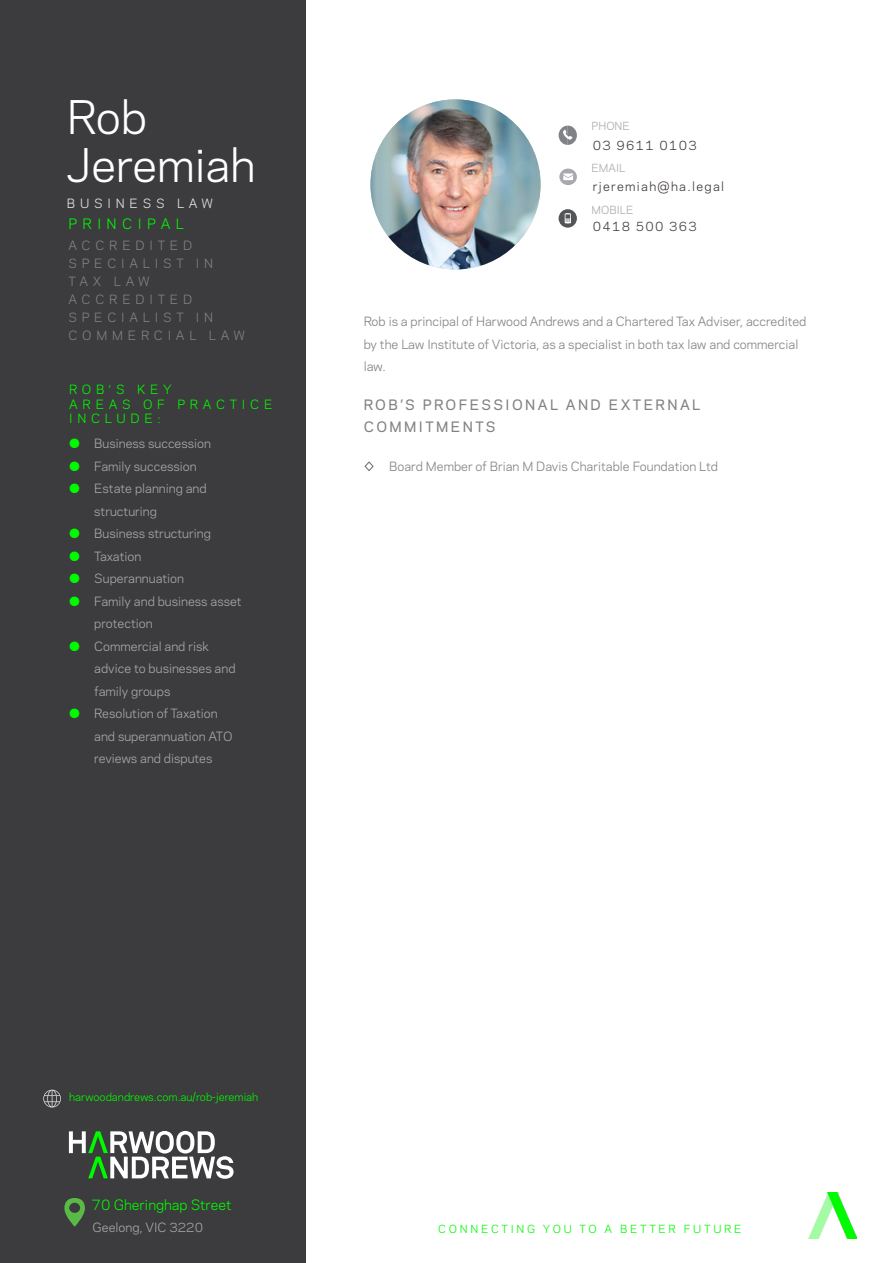
<style>
.page{position:relative;width:893px;height:1263px;background:#fff}
.page>*{position:absolute;margin:0;border:0;box-sizing:border-box;transform-origin:0 0}
.Head_02_Semi{font:43.5px "Galaxie Polaris";color:#fff}
.Reg_10pt_400t{font:500 13.5px "Galaxie Polaris";letter-spacing:.18em;color:#808285}
.Light_9pt_15sp{font:13.5px "Galaxie Polaris";color:#00fa00}
.Reg_10pt_400t-2{font:13.5px "Galaxie Polaris";letter-spacing:.4em;color:#00fa00}
.Light_8pt_13sp{font:12px/22.5px "Galaxie Polaris";color:#a8a9ad}
.Light_8pt_15sp{font:12px/22.5px "Galaxie Polaris";color:#808285}
.Light_8pt_13sp-2{font:12px/18px "Galaxie Polaris";letter-spacing:.4em;color:#808285}
.Thin_10pt_25sp{font:12px "Galaxie Polaris";letter-spacing:.11em;color:#3d3935}
.Reg_10pt_400t-3{font:12px "Galaxie Polaris";letter-spacing:.4em;color:#00fa00}
.Reg_10pt_400t-4{font:12px "Galaxie Polaris";letter-spacing:.4em;color:#e6e7e9}
.Light_8pt_13sp-3{font:10.5px "Galaxie Polaris";color:#00fa00}
.Subtitle{font:10.5px "Galaxie Polaris";letter-spacing:.26em;color:#00fa00}
.Med_8pt_25sp{font:10.5px "Galaxie Polaris";color:#a8a9ad}
.s1{color:#00fa00}
.s2{color:#3c3b3d}
</style>
<div class="page">
<div style="left:0;top:0;width:306px;height:1263px;background:#3c3b3d"></div>
<svg style="left:69px;top:1131px;width:165px;height:48px"></svg>
<img style="left:370px;top:99px;width:171px;height:170px">
<img style="left:809px;top:1193px;width:47px;height:45px">
<svg style="left:559px;top:126px;width:18px;height:19px"></svg>
<svg style="left:559px;top:169px;width:18px;height:16px"></svg>
<svg style="left:562px;top:170px;width:11px;height:10px"></svg>
<div style="left:559px;top:209px;width:18px;height:19px;background:#545557;border-radius:50%"></div>
<svg style="left:565px;top:213px;width:6px;height:11px"></svg>
<svg style="left:64px;top:1198px;width:21px;height:29px"></svg>
<svg style="left:43px;top:1090px;width:18px;height:17px"></svg>
<p class="Head_02_Semi" style="left:67px;top:84px;width:82px">Rob</p>
<p class="Head_02_Semi" style="left:67px;top:132px;width:190px">Jeremiah</p>
<p class="Reg_10pt_400t-2" style="left:68px;top:214px;width:117px">PRINCIPAL</p>
<p class="Reg_10pt_400t-4" style="left:67px;top:194px;width:148px">BUSINESS LAW</p>
<p class="Light_8pt_13sp-2" style="left:68px;top:236px;width:146px">ACCREDITED<br>SPECIALIST IN</p>
<p class="Light_8pt_13sp-2" style="left:68px;top:272px;width:83px">TAX LAW</p>
<p class="Light_8pt_13sp-2" style="left:68px;top:290px;width:178px">ACCREDITED<br>SPECIALIST IN<br>COMMERCIAL LAW</p>
<p class="Reg_10pt_400t-3" style="left:69px;top:381px;width:104px">ROB‘S KEY</p>
<p class="Reg_10pt_400t-3" style="left:69px;top:395px;width:205px">AREAS OF PRACTICE</p>
<p class="Reg_10pt_400t-3" style="left:69px;top:410px;width:93px">INCLUDE:</p>
<p class="Light_8pt_13sp" style="left:69px;top:432px;width:144px"><span class="s1">●</span> Business succession</p>
<p class="Light_8pt_13sp" style="left:69px;top:454px;width:130px"><span class="s1">●</span> Family succession</p>
<p class="Light_8pt_13sp" style="left:94px;top:477px;width:114px;text-indent:-26px"><span class="s1">●</span> Estate planning and structuring</p>
<p class="Light_8pt_13sp" style="left:69px;top:522px;width:144px"><span class="s1">●</span> Business structuring</p>
<p class="Light_8pt_13sp" style="left:69px;top:544px;width:74px"><span class="s1">●</span> Taxation</p>
<p class="Light_8pt_13sp" style="left:69px;top:567px;width:117px"><span class="s1">●</span> Superannuation</p>
<p class="Light_8pt_13sp" style="left:94px;top:589px;width:149px;text-indent:-26px"><span class="s1">●</span> Family and business asset protection</p>
<p class="Light_8pt_13sp" style="left:94px;top:634px;width:143px;text-indent:-26px"><span class="s1">●</span> Commercial and risk advice to businesses and family groups</p>
<p class="Light_8pt_13sp" style="left:94px;top:702px;width:140px;text-indent:-26px"><span class="s1">●</span> Resolution of Taxation and superannuation ATO reviews and disputes</p>
<p class="Med_8pt_25sp" style="left:592px;top:118px;width:40px">PHONE</p>
<p class="Med_8pt_25sp" style="left:592px;top:160px;width:35px">EMAIL</p>
<p class="Med_8pt_25sp" style="left:592px;top:202px;width:43px">MOBILE</p>
<p class="Thin_10pt_25sp" style="left:593px;top:137px;width:106px">03 9611 0103</p>
<p class="Thin_10pt_25sp" style="left:593px;top:177px;width:133px">rjeremiah@ha.legal</p>
<p class="Thin_10pt_25sp" style="left:593px;top:218px;width:106px">0418 500 363</p>
<p class="Light_8pt_15sp" style="left:364px;top:310px;width:444px">Rob is a principal of Harwood Andrews and a Chartered Tax Adviser, accredited by the Law Institute of Victoria, as a specialist in both tax law and commercial law.</p>
<p class="Reg_10pt_400t" style="left:364px;top:395px;width:338px">ROB’S PROFESSIONAL AND EXTERNAL</p>
<p class="Reg_10pt_400t" style="left:364px;top:417px;width:133px">COMMITMENTS</p>
<p class="Light_8pt_15sp" style="left:364px;top:455px;width:356px"><span class="s2">◊</span> Board Member of Brian M Davis Charitable Foundation Ltd</p>
<p class="Light_8pt_13sp-3" style="left:69px;top:1089px;width:191px">harwoodandrews.com.au/rob-jeremiah</p>
<p class="Light_9pt_15sp" style="left:92px;top:1195px;width:141px">70 Gheringhap Street</p>
<p class="Light_8pt_13sp" style="left:93px;top:1215px;width:112px">Geelong, VIC 3220</p>
<p class="Subtitle" style="left:438px;top:1221px;width:305px">CONNECTING YOU TO A BETTER FUTURE</p>
</div>
